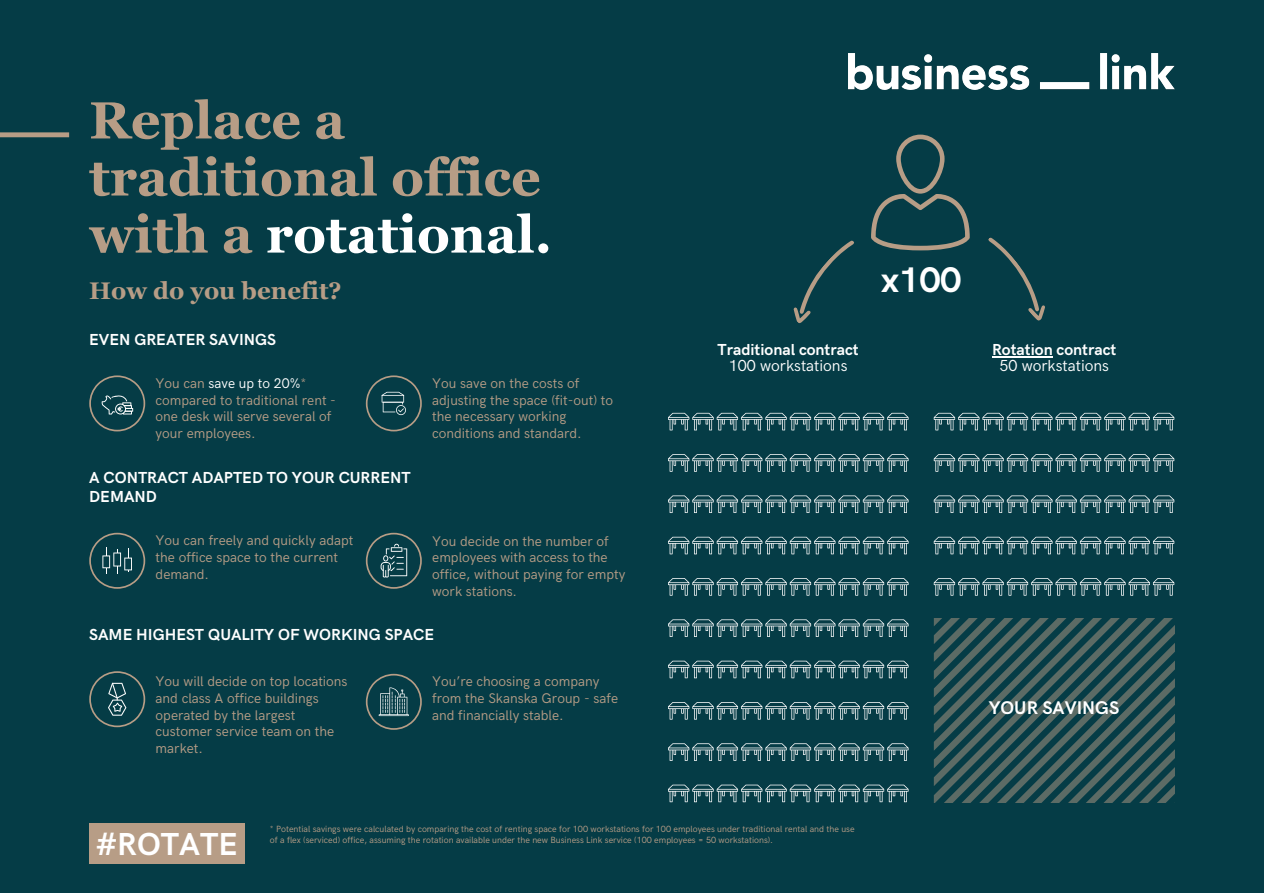
<style>
.page{position:relative;width:1264px;height:893px;background:#fff}
.page>*{position:absolute;margin:0;border:0;box-sizing:border-box;transform-origin:0 0}
.t1{font:700 52px/57px "Georgia";color:#b79d86}
.t2{font:700 35.6px "HK Grotesk";color:#fff}
.t3{font:700 31.9px "HK Grotesk";color:#fff}
.t4{font:700 24px "Georgia";color:#b79d86}
.t5{font:700 18.35px "HK Grotesk";color:#fff}
.t6{font:700 16px/19.2px "HK Grotesk";color:#fff}
.t7{font:700 15.95px "HK Grotesk";color:#fff}
.t8{font:15.95px "HK Grotesk";color:#fff}
.t9{font:14px/16.7px "HK Grotesk";color:#b79d86}
.t10{font:9px/10.8px "HK Grotesk";color:#b79d86}
.s1{color:#fff}
</style>
<div class="page">
<div style="left:0;top:0;width:1263px;height:892px;background:#053c46"></div>
<div style="left:89px;top:823px;width:155px;height:40px;background:#b79d86"></div>
<svg style="left:0;top:132px;width:69px;height:5px"></svg>
<svg style="left:89px;top:375px;width:56px;height:56px"></svg>
<svg style="left:366px;top:375px;width:56px;height:56px"></svg>
<svg style="left:89px;top:532px;width:56px;height:56px"></svg>
<svg style="left:366px;top:532px;width:56px;height:56px"></svg>
<svg style="left:89px;top:671px;width:56px;height:56px"></svg>
<svg style="left:933px;top:618px;width:241px;height:183px"></svg>
<svg style="left:668px;top:412px;width:240px;height:18px"></svg>
<svg style="left:668px;top:454px;width:240px;height:17px"></svg>
<svg style="left:668px;top:495px;width:240px;height:18px"></svg>
<svg style="left:668px;top:536px;width:240px;height:18px"></svg>
<svg style="left:668px;top:578px;width:240px;height:17px"></svg>
<svg style="left:668px;top:619px;width:240px;height:17px"></svg>
<svg style="left:668px;top:660px;width:240px;height:18px"></svg>
<svg style="left:668px;top:702px;width:240px;height:17px"></svg>
<svg style="left:668px;top:743px;width:240px;height:17px"></svg>
<svg style="left:668px;top:784px;width:240px;height:17px"></svg>
<svg style="left:871px;top:134px;width:98px;height:116px"></svg>
<svg style="left:933px;top:412px;width:241px;height:18px"></svg>
<svg style="left:933px;top:454px;width:241px;height:17px"></svg>
<svg style="left:933px;top:495px;width:241px;height:18px"></svg>
<svg style="left:933px;top:536px;width:241px;height:18px"></svg>
<svg style="left:933px;top:578px;width:241px;height:17px"></svg>
<svg style="left:988px;top:237px;width:57px;height:84px"></svg>
<svg style="left:793px;top:240px;width:61px;height:84px"></svg>
<svg style="left:366px;top:673px;width:56px;height:56px"></svg>
<img style="left:848px;top:53px;width:326px;height:36px">
<hr style="left:992px;top:356px;width:60px;height:1px;background:#fff">
<h1 class="t1" style="left:89px;top:92px;width:464px">Replace a traditional office with a <span class="s1">rotational.</span></h1>
<h3 class="t4" style="left:89px;top:277px;width:254px">How do you benefit?</h3>
<p class="t6" style="left:89px;top:330px;width:188px">EVEN GREATER SAVINGS</p>
<p class="t9" style="left:156px;top:375px;width:182px">You can <span class="s1">save up to 20%</span>* compared to traditional rent - one desk will serve several of your employees.</p>
<p class="t9" style="left:432px;top:375px;width:182px">You save on the costs of adjusting the space (fit-out) to the necessary working conditions and standard.</p>
<p class="t6" style="left:89px;top:468px;width:323px">A CONTRACT ADAPTED TO YOUR CURRENT<br>DEMAND</p>
<p class="t9" style="left:156px;top:532px;width:199px">You can freely and quickly adapt the office space to the current demand.</p>
<p class="t9" style="left:432px;top:532px;width:195px">You decide on the number of employees with access to the office, without paying for empty work stations.</p>
<p class="t6" style="left:89px;top:625px;width:346px">SAME HIGHEST QUALITY OF WORKING SPACE</p>
<p class="t9" style="left:156px;top:673px;width:193px">You will decide on top locations and class A office buildings operated by the largest customer service team on the market.</p>
<p class="t9" style="left:432px;top:673px;width:187px">You’re choosing a company from the Skanska Group - safe and financially stable.</p>
<p class="t7" style="left:717px;top:341px;width:143px">Traditional contract</p>
<p class="t8" style="left:729px;top:357px;width:120px">100 workstations</p>
<h2 class="t2" style="left:881px;top:259px;width:81px">x100</h2>
<p class="t7" style="left:992px;top:341px;width:126px">Rotation contract</p>
<p class="t8" style="left:999px;top:357px;width:111px">50 workstations</p>
<h3 class="t5" style="left:988px;top:697px;width:132px">YOUR SAVINGS</h3>
<h3 class="t3" style="left:96px;top:825px;width:144px">#ROTATE</h3>
<p class="t10" style="left:270px;top:823px;width:586px">* Potential savings were calculated by comparing the cost of renting space for 100 workstations for 100 employees under traditional rental and the use of a flex (serviced) office, assuming the rotation available under the new Business Link service (100 employees = 50 workstations).</p>
</div>
